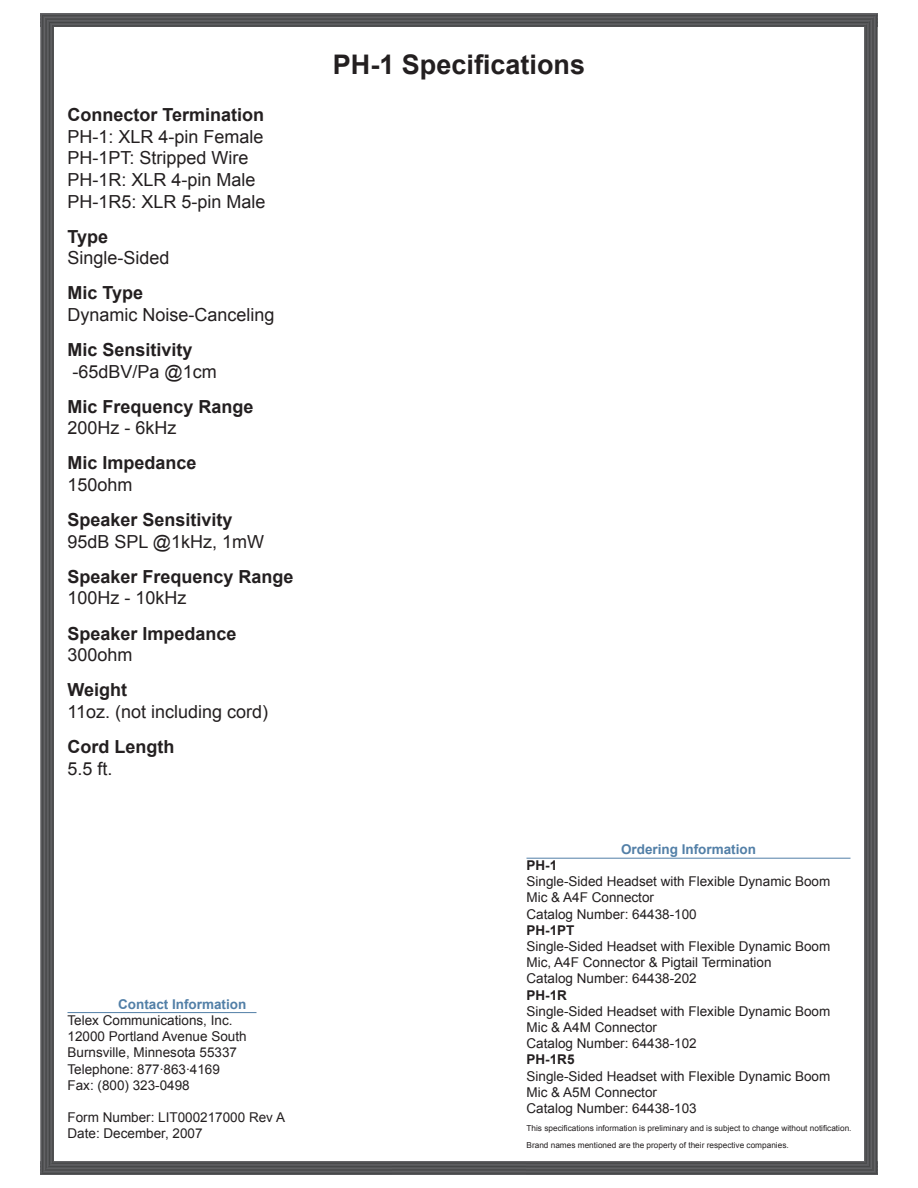
<style>
.page{position:relative;width:918px;height:1188px;background:#fff}
.page>*{position:absolute;margin:0;border:0;box-sizing:border-box;transform-origin:0 0}
.Product_Name{font:700 27px "Arial";color:#231f20}
.Feature{font:18px/21.6px "Arial";color:#231f20}
.Subheader{font:700 18px "Arial";color:#231f20}
.Baseline_Details{font:13.5px/16.2px "Arial";color:#231f20}
.Baseline_Header{font:700 13.5px "Arial";color:#527fa7}
.Baseline_Product_Nam{font:700 13.5px "Arial";color:#231f20}
.Disclaimer{font:8.25px "Arial";color:#231f20}
</style>
<div class="page">
<svg style="left:391px;top:1161px;width:135px;height:13px;background:#545457"></svg>
<svg style="left:54px;top:14px;width:810px;height:13px;background:#535456"></svg>
<svg style="left:526px;top:1161px;width:338px;height:13px;background:#545457"></svg>
<svg style="left:54px;top:1161px;width:337px;height:13px;background:#545457"></svg>
<svg style="left:864px;top:14px;width:14px;height:1160px;background:#545557"></svg>
<svg style="left:40px;top:14px;width:14px;height:1160px;background:#5a5b5c"></svg>
<hr style="left:526px;top:858px;width:324px;height:1px;background:#527fa7">
<hr style="left:68px;top:1012px;width:188px;height:1px;background:#527fa7">
<p class="Subheader" style="left:68px;top:103px;width:198px">Connector Termination</p>
<p class="Feature" style="left:68px;top:126px;width:200px">PH-1: XLR 4-pin Female<br>PH-1PT: Stripped Wire<br>PH-1R: XLR 4-pin Male<br>PH-1R5: XLR 5-pin Male</p>
<p class="Subheader" style="left:68px;top:224px;width:42px">Type</p>
<p class="Feature" style="left:68px;top:247px;width:104px">Single-Sided</p>
<p class="Subheader" style="left:68px;top:281px;width:77px">Mic Type</p>
<p class="Feature" style="left:68px;top:304px;width:209px">Dynamic Noise-Canceling</p>
<p class="Subheader" style="left:68px;top:338px;width:127px">Mic Sensitivity</p>
<p class="Feature" style="left:73px;top:361px;width:146px">-65dBV/Pa @1cm</p>
<p class="Subheader" style="left:68px;top:395px;width:188px">Mic Frequency Range</p>
<p class="Feature" style="left:68px;top:417px;width:111px">200Hz - 6kHz</p>
<p class="Subheader" style="left:68px;top:451px;width:131px">Mic Impedance</p>
<p class="Feature" style="left:68px;top:474px;width:67px">150ohm</p>
<p class="Subheader" style="left:68px;top:508px;width:167px">Speaker Sensitivity</p>
<p class="Feature" style="left:68px;top:531px;width:198px">95dB SPL @1kHz, 1mW</p>
<p class="Subheader" style="left:68px;top:565px;width:228px">Speaker Frequency Range</p>
<p class="Feature" style="left:68px;top:587px;width:121px">100Hz - 10kHz</p>
<p class="Subheader" style="left:68px;top:621px;width:171px">Speaker Impedance</p>
<p class="Feature" style="left:68px;top:644px;width:67px">300ohm</p>
<p class="Subheader" style="left:68px;top:678px;width:61px">Weight</p>
<p class="Feature" style="left:68px;top:701px;width:202px">11oz. (not including cord)</p>
<p class="Subheader" style="left:68px;top:735px;width:108px">Cord Length</p>
<p class="Feature" style="left:68px;top:758px;width:47px">5.5 ft.</p>
<p class="Baseline_Header" style="left:118px;top:995px;width:130px">Contact Information</p>
<p class="Baseline_Details" style="left:68px;top:1012px;width:167px">Telex Communications, Inc.</p>
<p class="Baseline_Details" style="left:68px;top:1028px;width:181px">12000 Portland Avenue South</p>
<p class="Baseline_Details" style="left:68px;top:1045px;width:171px">Burnsville, Minnesota 55337</p>
<p class="Baseline_Details" style="left:68px;top:1061px;width:154px">Telephone: 877·863·4169</p>
<p class="Baseline_Details" style="left:68px;top:1077px;width:124px">Fax: (800) 323-0498</p>
<p class="Baseline_Details" style="left:68px;top:1109px;width:219px">Form Number: LIT000217000 Rev A</p>
<p class="Baseline_Details" style="left:68px;top:1126px;width:137px">Date: December, 2007</p>
<p class="Product_Name" style="left:333px;top:46px;width:254px">PH-1 Specifications</p>
<p class="Baseline_Header" style="left:621px;top:840px;width:137px">Ordering Information</p>
<p class="Baseline_Product_Nam" style="left:526px;top:856px;width:32px">PH-1</p>
<p class="Baseline_Details" style="left:526px;top:874px;width:305px">Single-Sided Headset with Flexible Dynamic Boom<br>Mic &amp; A4F Connector</p>
<p class="Baseline_Details" style="left:526px;top:906px;width:172px">Catalog Number: 64438-100</p>
<p class="Baseline_Product_Nam" style="left:526px;top:921px;width:50px">PH-1PT</p>
<p class="Baseline_Details" style="left:526px;top:938px;width:305px">Single-Sided Headset with Flexible Dynamic Boom<br>Mic, A4F Connector &amp; Pigtail Termination</p>
<p class="Baseline_Details" style="left:526px;top:971px;width:172px">Catalog Number: 64438-202</p>
<p class="Baseline_Product_Nam" style="left:526px;top:986px;width:42px">PH-1R</p>
<p class="Baseline_Details" style="left:526px;top:1003px;width:305px">Single-Sided Headset with Flexible Dynamic Boom<br>Mic &amp; A4M Connector</p>
<p class="Baseline_Details" style="left:526px;top:1036px;width:172px">Catalog Number: 64438-102</p>
<p class="Baseline_Product_Nam" style="left:526px;top:1051px;width:50px">PH-1R5</p>
<p class="Baseline_Details" style="left:526px;top:1068px;width:305px">Single-Sided Headset with Flexible Dynamic Boom<br>Mic &amp; A5M Connector</p>
<p class="Baseline_Details" style="left:526px;top:1100px;width:172px">Catalog Number: 64438-103</p>
<p class="Disclaimer" style="left:526px;top:1123px;width:327px">This specifications information is preliminary and is subject to change without notification.</p>
<p class="Disclaimer" style="left:526px;top:1139px;width:264px">Brand names mentioned are the property of their respective companies.</p>
</div>
